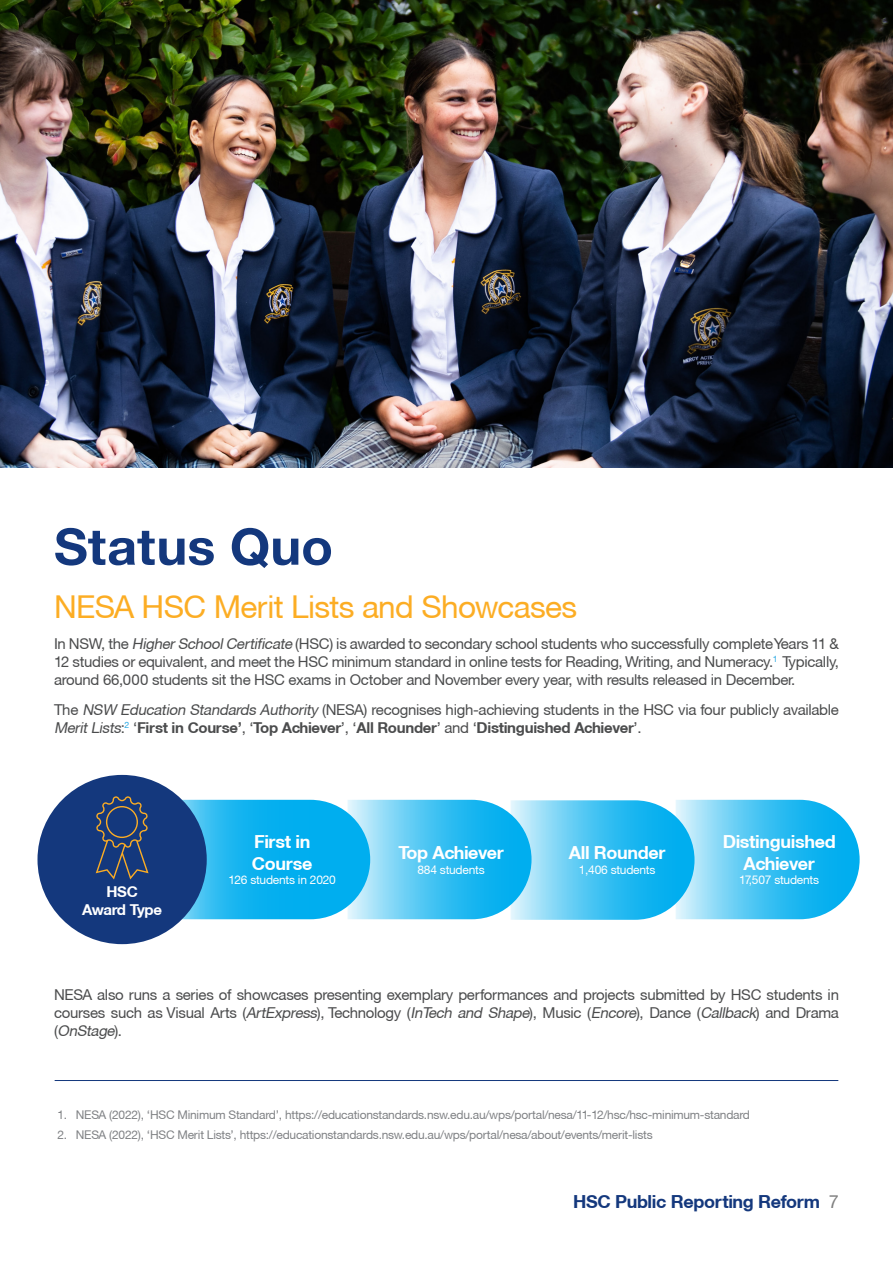
<style>
.page{position:relative;width:893px;height:1263px;background:#fff}
.page>*{position:absolute;margin:0;border:0;box-sizing:border-box;transform-origin:0 0}
.t1{font:700 50.4px "Helvetica Neue CE";color:#14387d}
.H1_2{font:31.5px "Helvetica Neue CE";letter-spacing:-.02em;color:#fcad24}
.Body_10pt{font:700 18px/21.6px "Helvetica Neue CE";letter-spacing:-.02em;color:#fff;text-align:center}
.t2{font:700 18px "Helvetica Neue CE";letter-spacing:-.02em;color:#14387d}
.Body_10pt-2{font:15px/18px "Helvetica Neue CE";letter-spacing:-.02em;color:#4b4c4d;text-align:justify}
.Body_10pt-3{font:700 15px/18px "Helvetica Neue CE";letter-spacing:-.02em;color:#fff;text-align:center}
.t3{font:12px "Helvetica Neue CE";letter-spacing:-.02em;color:#808285}
.Body_10pt-4{font:12px "Helvetica Neue CE";letter-spacing:-.02em;color:#fff}
.s1{font-style:italic}
.s2{font-weight:700}
.s3{font-weight:400;color:#808080}
</style>
<div class="page">
<img style="left:0;top:0;width:893px;height:467px">
<svg style="left:182px;top:800px;width:678px;height:120px;background:#43c2f2"></svg>
<div style="left:38px;top:775px;width:169px;height:169px;background:#14387d;border-radius:50%"></div>
<svg style="left:95px;top:796px;width:54px;height:83px"></svg>
<hr style="left:55px;top:1080px;width:783px;height:1px;background:#14387d">
<h1 class="t1" style="left:54px;top:515px;width:280px">Status Quo</h1>
<p class="H1_2" style="left:54px;top:588px;width:525px">NESA HSC Merit Lists and Showcases</p>
<p class="Body_10pt-2" style="left:54px;top:634px;width:786px">In NSW, the <span class="s1">HigherSchoolCertificate</span> (HSC) is awarded to secondary school students who successfully complete Years 11 &amp; 12 studies or equivalent, and meet the HSC minimum standard in online tests for Reading, Writing, and Numeracy.<sup>1</sup> Typically, around 66,000 students sit the HSC exams in October and November every year, with results released in December.</p>
<p class="Body_10pt-2" style="left:54px;top:701px;width:786px">The <span class="s1">NSW Education Standards Authority</span> (NESA) recognises high-achieving students in the HSC via four publicly available<br><span class="s1">MeritLists</span>:<sup>2</sup> ‘<span class="s2">First in Course’</span>, ‘<span class="s2">Top Achiever</span>’, ‘<span class="s2">All Rounder</span>’ and ‘<span class="s2">Distinguished Achiever</span>’.</p>
<p class="Body_10pt-3" style="left:82px;top:883px;width:81px">HSC<br>Award Type</p>
<p class="Body_10pt" style="left:252px;top:831px;width:62px;text-align:left">First in<br>Course</p>
<p class="Body_10pt-4" style="left:229px;top:873px;width:109px">126 students in 2020</p>
<p class="Body_10pt" style="left:398px;top:842px;width:107px">Top Achiever</p>
<p class="Body_10pt-4" style="left:417px;top:862px;width:69px">884 students</p>
<p class="Body_10pt" style="left:569px;top:842px;width:98px">All Rounder</p>
<p class="Body_10pt-4" style="left:579px;top:862px;width:78px">1,406 students</p>
<p class="Body_10pt" style="left:723px;top:831px;width:114px">Distinguished<br>Achiever</p>
<p class="Body_10pt-4" style="left:739px;top:873px;width:81px">17,507 students</p>
<p class="Body_10pt-2" style="left:54px;top:986px;width:786px">NESA also runs a series of showcases presenting exemplary performances and projects submitted by HSC students in courses such as Visual Arts (<span class="s1">ArtExpress</span>), Technology (<span class="s1">InTech and Shape</span>), Music (<span class="s1">Encore</span>), Dance (<span class="s1">Callback</span>) and Drama ( <span class="s1">OnStage</span>) .</p>
<p class="t3" style="left:57px;top:1108px;width:694px">1. NESA (2022), ‘HSC Minimum Standard’, https://educationstandards.nsw.edu.au/wps/portal/nesa/11-12/hsc/hsc-minimum-standard</p>
<p class="t3" style="left:57px;top:1127px;width:597px">2. NESA (2022), ‘HSC Merit Lists’, https://educationstandards.nsw.edu.au/wps/portal/nesa/about/events/merit-lists</p>
<p class="t2" style="left:573px;top:1190px;width:267px">HSC Public Reporting Reform <span class="s3">7</span></p>
</div>
